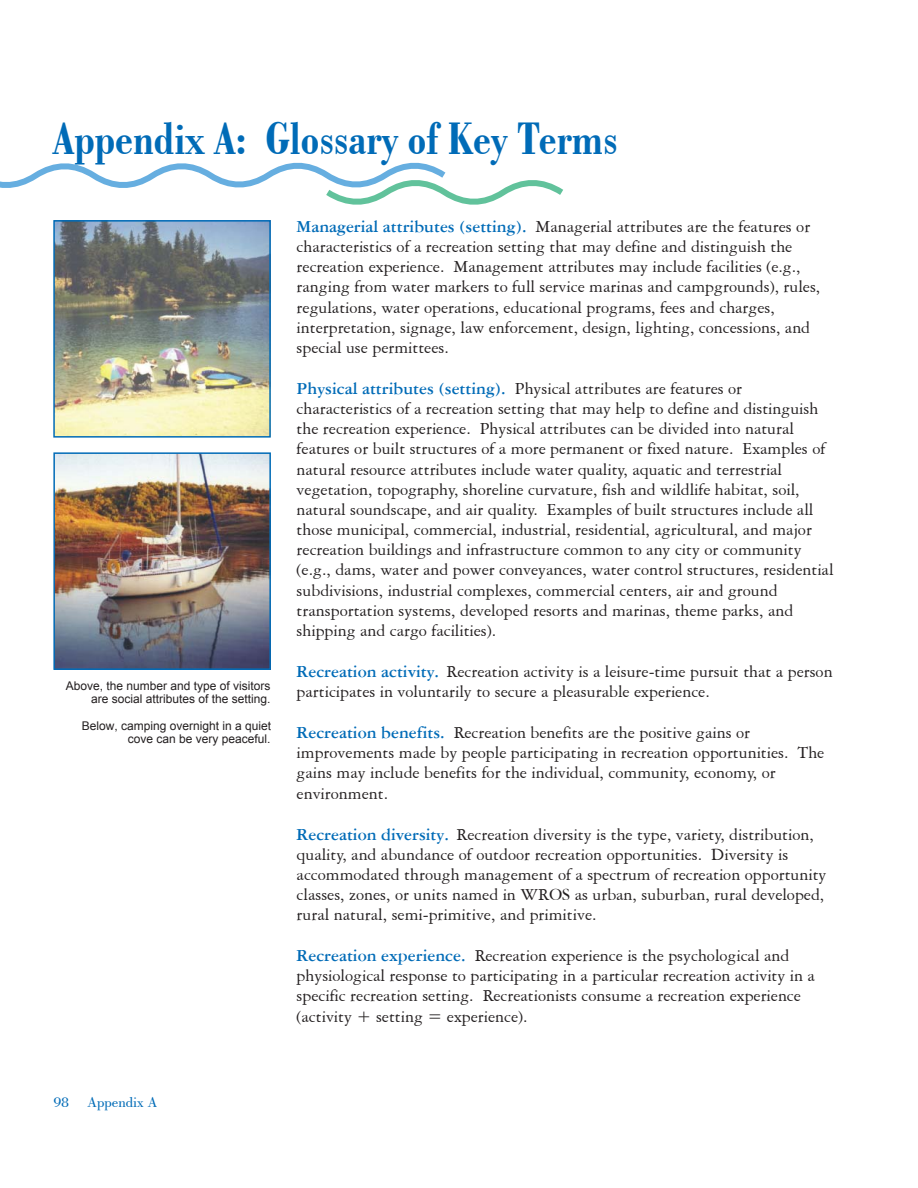
<style>
.page{position:relative;width:918px;height:1188px;background:#fff}
.page>*{position:absolute;margin:0;border:0;box-sizing:border-box;transform-origin:0 0}
.t1{font:48px "Bodoni Bd Cn BT";color:#006bb7}
.t2{font:18px/20.1px "Ameri Garmnd BT";color:#231f20}
.t3{font:700 18px "Ameri Garmnd BT";color:#006bb7}
.t4{font:15px "Bodoni Bk BT";color:#006bb7}
.t5{font:12px/13.4px "Arial";color:#231f20;text-align:right}
.s1{font-weight:700;color:#006bb7}
</style>
<div class="page">
<img style="left:56px;top:223px;width:212px;height:212px">
<svg style="left:0;top:162px;width:563px;height:43px"></svg>
<div style="left:53px;top:220px;width:218px;height:218px;border:2px solid #006bb7"></div>
<img style="left:56px;top:455px;width:212px;height:212px">
<div style="left:53px;top:452px;width:218px;height:218px;border:2px solid #006bb7"></div>
<h1 class="t1" style="left:52px;top:110px;width:567px">Appendix A: Glossary of Key Terms</h1>
<p class="t5" style="left:66px;top:679px;width:206px">Above, the number and type of visitors are social attributes of the setting.</p>
<p class="t5" style="left:82px;top:719px;width:191px">Below, camping overnight in a quiet cove can be very peaceful.</p>
<p class="t2" style="left:297px;top:216px;width:525px;text-indent:239px">Managerial attributes are the features or characteristics of a recreation setting that may define and distinguish the recreation experience. Management attributes may include facilities (e.g., ranging from water markers to full service marinas and campgrounds), rules, regulations, water operations, educational programs, fees and charges, interpretation, signage, law enforcement, design, lighting, concessions, and special use permittees.</p>
<p class="t2" style="left:297px;top:378px;width:538px;text-indent:218px">Physical attributes are features or characteristics of a recreation setting that may help to define and distinguish the recreation experience. Physical attributes can be divided into natural features or built structures of a more permanent or fixed nature. Examples of natural resource attributes include water quality, aquatic and terrestrial vegetation, topography, shoreline curvature, fish and wildlife habitat, soil, natural soundscape, and air quality. Examples of built structures include all those municipal, commercial, industrial, residential, agricultural, and major recreation buildings and infrastructure common to any city or community (e.g., dams, water and power conveyances, water control structures, residential subdivisions, industrial complexes, commercial centers, air and ground transportation systems, developed resorts and marinas, theme parks, and shipping and cargo facilities).</p>
<p class="t3" style="left:297px;top:215px;width:231px">Managerial attributes (setting).</p>
<p class="t3" style="left:297px;top:377px;width:211px">Physical attributes (setting).</p>
<p class="t2" style="left:297px;top:661px;width:538px"><span class="s1">Recreation activity.</span> Recreation activity is a leisure-time pursuit that a person</p>
<p class="t2" style="left:297px;top:681px;width:415px">participates in voluntarily to secure a pleasurable experience.</p>
<p class="t2" style="left:297px;top:722px;width:529px;text-indent:157px">Recreation benefits are the positive gains or improvements made by people participating in recreation opportunities. The gains may include benefits for the individual, community, economy, or environment.</p>
<p class="t3" style="left:297px;top:722px;width:150px">Recreation benefits.</p>
<p class="t2" style="left:297px;top:824px;width:519px"><span class="s1">Recreation diversity.</span> Recreation diversity is the type, variety, distribution,</p>
<p class="t2" style="left:297px;top:844px;width:531px">quality, and abundance of outdoor recreation opportunities. Diversity is accommodated through management of a spectrum of recreation opportunity classes, zones, or units named in WROS as urban, suburban, rural developed, rural natural, semi-primitive, and primitive.</p>
<p class="t2" style="left:297px;top:945px;width:520px;text-indent:178px">Recreation experience is the psychological and physiological response to participating in a particular recreation activity in a specific recreation setting. Recreationists consume a recreation experience (activity + setting = experience).</p>
<p class="t3" style="left:297px;top:945px;width:171px">Recreation experience.</p>
<p class="t4" style="left:54px;top:1092px;width:16px">98</p>
<p class="t4" style="left:88px;top:1092px;width:71px">Appendix A</p>
</div>
